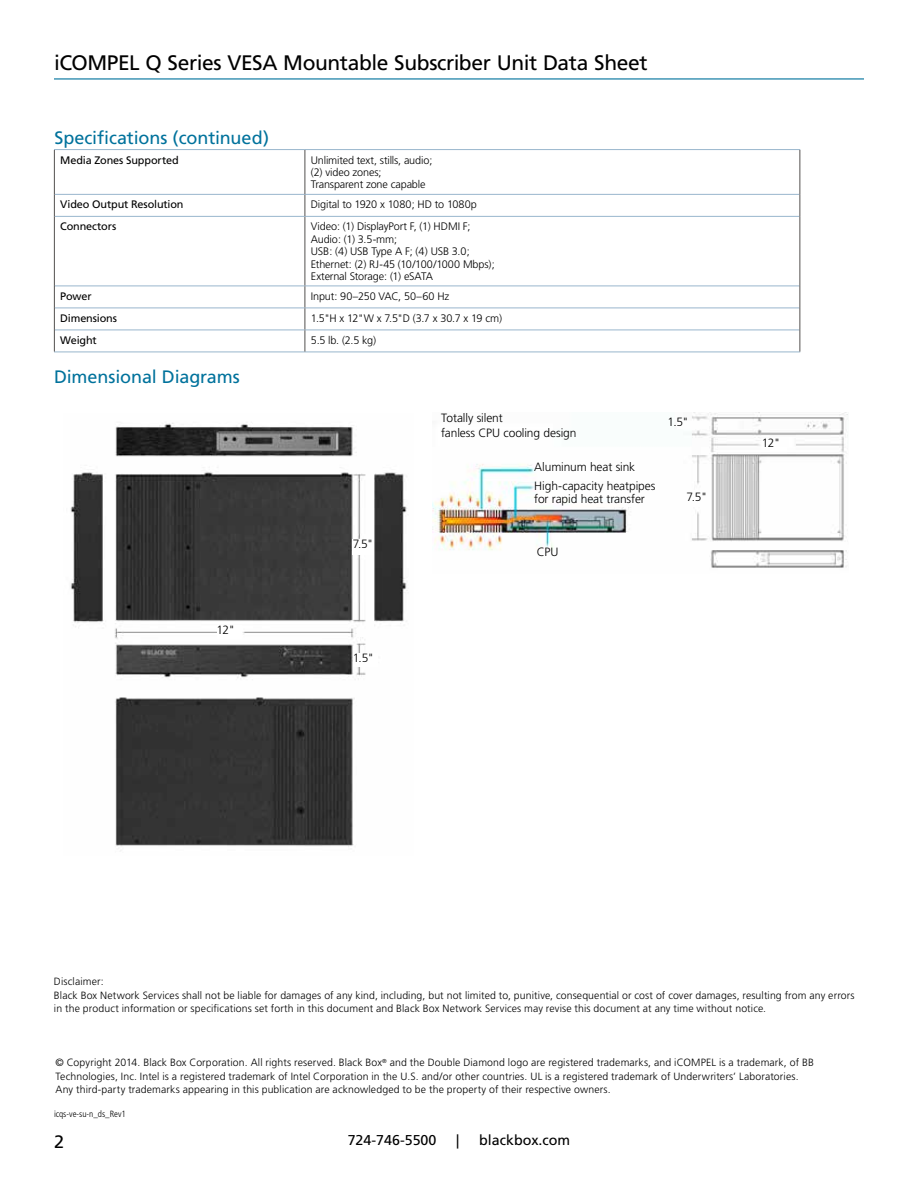
<style>
.page{position:relative;width:918px;height:1188px;background:#fff}
.page>*{position:absolute;margin:0;border:0;box-sizing:border-box;transform-origin:0 0}
.t1{font:21px "Frutiger";letter-spacing:-.02em;color:#000}
.t2{font:18px "Frutiger";letter-spacing:-.005em;color:#00729c}
.t3{font:18px "Frutiger";color:#000}
.t4{font:14.25px "Frutiger";color:#000}
.t5{font:300 12px/15px "Frutiger";letter-spacing:-.01em;color:#000}
.t6{font:300 10.8px/12.5px "Frutiger";letter-spacing:-.015em;color:#000}
.t7{font:10.8px "Frutiger";letter-spacing:-.01em;color:#000}
.t8{font:300 10.5px/13.5px "Frutiger";letter-spacing:.01em;color:#000}
.t9{font:300 condensed 9px "Frutiger";color:#000}
</style>
<div class="page">
<hr style="left:54px;top:78px;width:810px;height:2px;background:#00729c">
<hr style="left:54px;top:149px;width:251px;height:1px;background:#99b6cd">
<hr style="left:305px;top:149px;width:495px;height:1px;background:#99b6cd">
<hr style="left:55px;top:194px;width:250px;height:1px;background:#99b6cd">
<hr style="left:305px;top:194px;width:495px;height:1px;background:#99b6cd">
<hr style="left:55px;top:216px;width:250px;height:1px;background:#99b6cd">
<hr style="left:305px;top:216px;width:495px;height:1px;background:#99b6cd">
<hr style="left:55px;top:286px;width:250px;height:1px;background:#99b6cd">
<hr style="left:305px;top:286px;width:495px;height:1px;background:#99b6cd">
<hr style="left:55px;top:308px;width:250px;height:1px;background:#99b6cd">
<hr style="left:305px;top:308px;width:495px;height:1px;background:#99b6cd">
<hr style="left:55px;top:330px;width:250px;height:1px;background:#99b6cd">
<hr style="left:305px;top:330px;width:495px;height:1px;background:#99b6cd">
<hr style="left:54px;top:352px;width:251px;height:1px;background:#99b6cd">
<hr style="left:305px;top:352px;width:495px;height:1px;background:#99b6cd">
<hr style="left:54px;top:150px;width:1px;height:44px;background:#53504f">
<hr style="left:305px;top:150px;width:1px;height:44px;background:#53504f">
<hr style="left:800px;top:150px;width:1px;height:44px;background:#53504f">
<svg style="left:54px;top:194px;width:1px;height:22px"></svg>
<svg style="left:305px;top:195px;width:1px;height:21px"></svg>
<svg style="left:800px;top:194px;width:1px;height:22px"></svg>
<hr style="left:54px;top:216px;width:1px;height:70px;background:#53504f">
<hr style="left:305px;top:217px;width:1px;height:69px;background:#53504f">
<hr style="left:800px;top:216px;width:1px;height:70px;background:#53504f">
<svg style="left:54px;top:286px;width:1px;height:66px"></svg>
<svg style="left:305px;top:286px;width:1px;height:66px"></svg>
<svg style="left:800px;top:286px;width:1px;height:66px"></svg>
<img style="left:433px;top:412px;width:415px;height:156px">
<img style="left:70px;top:423px;width:337px;height:428px">
<div style="left:217px;top:625px;width:24px;height:14px;background:#fff"></div>
<div style="left:353px;top:653px;width:25px;height:13px;background:#fff"></div>
<div style="left:353px;top:539px;width:21px;height:16px;background:#fff"></div>
<h1 class="t1" style="left:54px;top:50px;width:595px">iCOMPEL Q Series VESA Mountable Subscriber Unit Data Sheet</h1>
<h2 class="t2" style="left:54px;top:127px;width:216px">Specifications (continued)</h2>
<p class="t7" style="left:60px;top:154px;width:120px">Media Zones Supported</p>
<p class="t6" style="left:311px;top:154px;width:123px">Unlimited text, stills, audio; (2) video zones;<br>Transparent zone capable</p>
<p class="t7" style="left:60px;top:198px;width:125px">Video Output Resolution</p>
<p class="t6" style="left:311px;top:199px;width:168px">Digital to 1920 x 1080; HD to 1080p</p>
<p class="t7" style="left:60px;top:220px;width:57px">Connectors</p>
<p class="t6" style="left:311px;top:221px;width:185px">Video: (1) DisplayPort F, (1) HDMI F;<br>Audio: (1) 3.5-mm;<br>USB: (4) USB Type A F; (4) USB 3.0;<br>Ethernet: (2) RJ-45 (10/100/1000 Mbps);<br>External Storage: (1) eSATA</p>
<p class="t7" style="left:60px;top:290px;width:33px">Power</p>
<p class="t6" style="left:311px;top:290px;width:140px">Input: 90–250 VAC, 50–60 Hz</p>
<p class="t7" style="left:60px;top:312px;width:58px">Dimensions</p>
<p class="t6" style="left:311px;top:312px;width:193px">1.5"H x 12"W x 7.5"D (3.7 x 30.7 x 19 cm)</p>
<p class="t7" style="left:60px;top:334px;width:38px">Weight</p>
<p class="t6" style="left:311px;top:334px;width:67px">5.5 lb. (2.5 kg)</p>
<h2 class="t2" style="left:54px;top:366px;width:187px">Dimensional Diagrams</h2>
<p class="t5" style="left:217px;top:623px;width:20px">12"</p>
<p class="t5" style="left:353px;top:537px;width:22px">7.5"</p>
<p class="t5" style="left:353px;top:650px;width:23px">1.5"</p>
<p class="t5" style="left:441px;top:410px;width:137px">Totally silent<br>fanless CPU cooling design</p>
<p class="t5" style="left:534px;top:457px;width:123px;line-height:19.2px">Aluminum heat sink<br>High-capacity heatpipes</p>
<p class="t5" style="left:534px;top:492px;width:112px">for rapid heat transfer</p>
<p class="t5" style="left:668px;top:415px;width:23px">1.5"</p>
<p class="t5" style="left:686px;top:489px;width:22px">7.5"</p>
<p class="t5" style="left:537px;top:545px;width:23px">CPU</p>
<p class="t5" style="left:762px;top:435px;width:20px">12"</p>
<p class="t8" style="left:54px;top:975px;width:802px">Disclaimer:<br>Black Box Network Services shall not be liable for damages of any kind, including, but not limited to, punitive, consequential or cost of cover damages, resulting from any errors in the product information or specifications set forth in this document and Black Box Network Services may revise this document at any time without notice.</p>
<p class="t8" style="left:55px;top:1056px;width:760px">© Copyright 2014. Black Box Corporation. All rights reserved. Black Box<sup>®</sup> and the Double Diamond logo are registered trademarks, and iCOMPEL is a trademark, of BB<br>Technologies, Inc. Intel is a registered trademark of Intel Corporation in the U.S. and/or other countries. UL is a registered trademark of Underwriters’ Laboratories.<br>Any third-party trademarks appearing in this publication are acknowledged to be the property of their respective owners.</p>
<p class="t9" style="left:54px;top:1109px;width:73px">icqs-ve-su-n_ds_Rev1</p>
<h2 class="t3" style="left:54px;top:1131px;width:12px">2</h2>
<h3 class="t4" style="left:348px;top:1131px;width:90px">724-746-5500</h3>
<h3 class="t4" style="left:456px;top:1131px;width:5px">|</h3>
<h3 class="t4" style="left:479px;top:1131px;width:93px">blackbox.com</h3>
</div>
